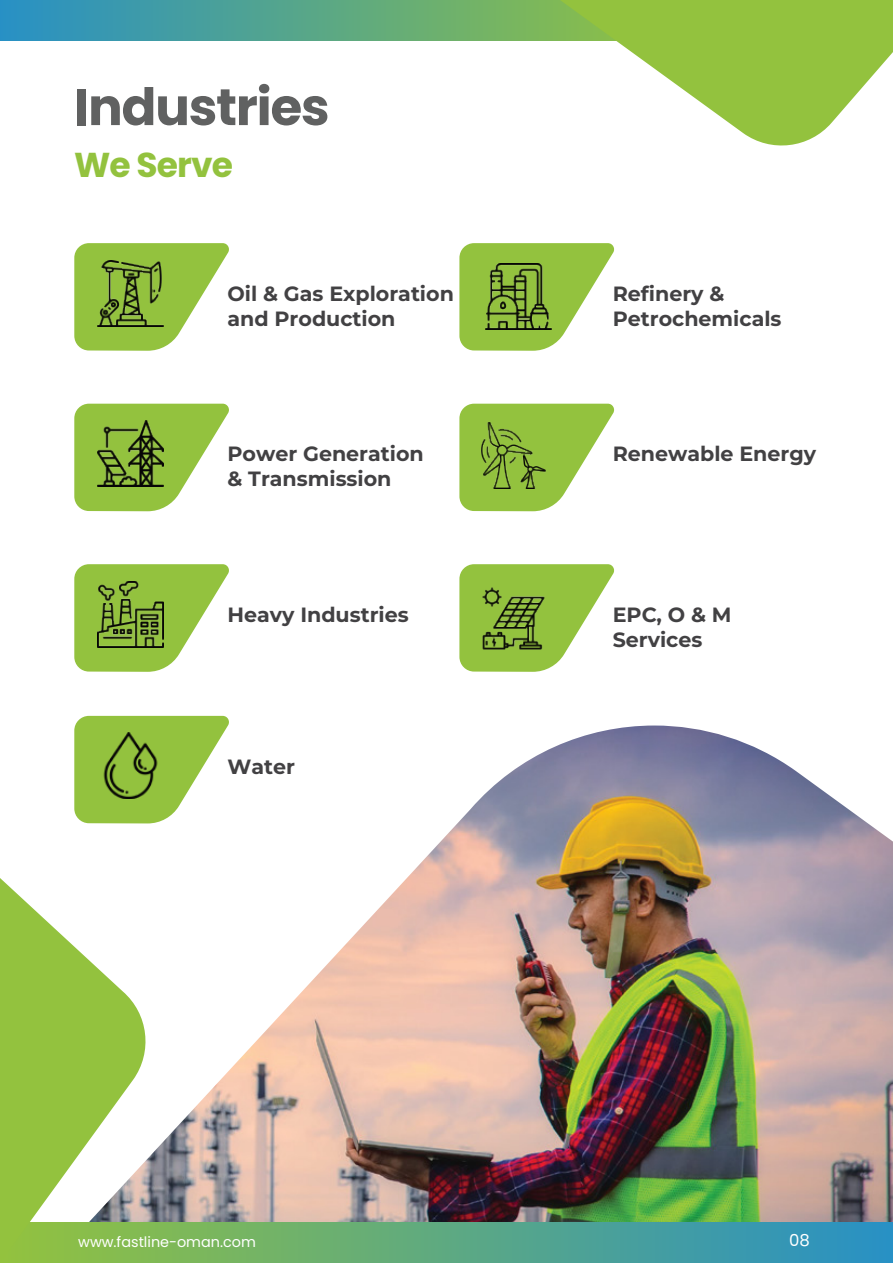
<style>
.page{position:relative;width:893px;height:1263px;background:#fff}
.page>*{position:absolute;margin:0;border:0;box-sizing:border-box;transform-origin:0 0}
.t1{font:700 51.45px "Poppins";letter-spacing:-.025em;color:#606161}
.t2{font:700 34.5px "Poppins";letter-spacing:-.025em;color:#93c23e}
.t3{font:700 20.55px/24.8px "Montserrat";color:#424143}
.t4{font:16.5px "Poppins";color:#fff}
.t5{font:14.4px "Poppins";color:#fff}
</style>
<div class="page">
<img style="left:87px;top:725px;width:806px;height:497px">
<svg style="left:153px;top:1222px;width:740px;height:41px;background:#54a48d"></svg>
<svg style="left:0;top:0;width:560px;height:40px;background:#53a48e"></svg>
<svg style="left:560px;top:0;width:333px;height:146px;fill:#93c23e"></svg>
<svg style="left:0;top:878px;width:153px;height:385px;fill:#93c23e"></svg>
<svg style="left:459px;top:243px;width:156px;height:108px"></svg>
<svg style="left:74px;top:243px;width:155px;height:108px"></svg>
<svg style="left:459px;top:404px;width:156px;height:107px"></svg>
<svg style="left:74px;top:404px;width:155px;height:107px"></svg>
<svg style="left:459px;top:564px;width:156px;height:108px"></svg>
<svg style="left:74px;top:564px;width:155px;height:108px"></svg>
<img style="left:98px;top:421px;width:66px;height:66px">
<img style="left:486px;top:264px;width:66px;height:66px">
<img style="left:481px;top:422px;width:66px;height:66px">
<img style="left:481px;top:585px;width:66px;height:66px">
<img style="left:98px;top:581px;width:66px;height:66px">
<svg style="left:74px;top:716px;width:157px;height:107px"></svg>
<img style="left:98px;top:260px;width:66px;height:66px">
<img style="left:98px;top:733px;width:66px;height:66px">
<h1 class="t1" style="left:74px;top:77px;width:257px">Industries</h1>
<h2 class="t2" style="left:74px;top:144px;width:161px">We Serve</h2>
<p class="t3" style="left:227px;top:282px;width:228px">Oil &amp; Gas Exploration and Production</p>
<p class="t3" style="left:613px;top:282px;width:170px">Refinery &amp;<br>Petrochemicals</p>
<p class="t3" style="left:227px;top:443px;width:198px">Power Generation &amp; Transmission</p>
<p class="t3" style="left:613px;top:443px;width:205px">Renewable Energy</p>
<p class="t3" style="left:227px;top:604px;width:183px">Heavy Industries</p>
<p class="t3" style="left:613px;top:604px;width:120px">EPC, O &amp; M<br>Services</p>
<p class="t3" style="left:227px;top:755px;width:69px">Water</p>
<p class="t5" style="left:78px;top:1233px;width:179px">www.fastline-oman.com</p>
<p class="t4" style="left:789px;top:1231px;width:22px">08</p>
</div>
